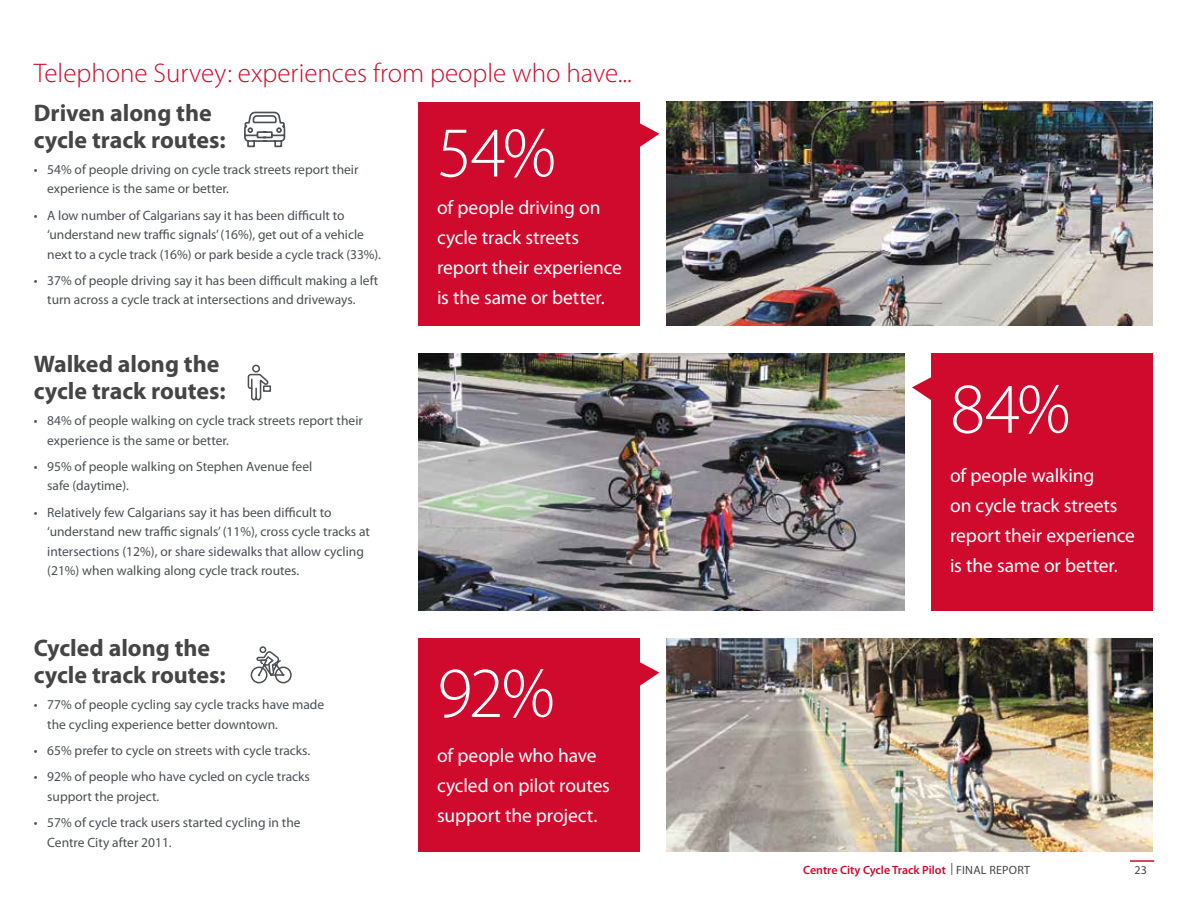
<style>
.page{position:relative;width:1188px;height:918px;background:#fff}
.page>*{position:absolute;margin:0;border:0;box-sizing:border-box;transform-origin:0 0}
.t1{font:300 72px "Myriad Pro";color:#fff}
.t2{font:300 27px "Myriad Pro";color:#d00a2c}
.t3{font:700 24px/27px "Myriad Pro";color:#454545}
.t4{font:19.5px/30px "Myriad Pro";letter-spacing:-.005em;color:#fff}
.t5{font:13.5px/19.5px "Myriad Pro";color:#4b4f54}
.t6{font:600 12px "Myriad Pro";color:#d00a2c}
.t7{font:12px "Myriad Pro";color:#454545}
.s1{font-weight:400;color:#454545}
</style>
<div class="page">
<hr style="left:1130px;top:860px;width:24px;height:2px;background:#d00a2c">
<img style="left:667px;top:638px;width:486px;height:214px">
<div style="left:418px;top:638px;width:222px;height:214px;background:#d00a2c"></div>
<div style="left:932px;top:353px;width:221px;height:257px;background:#d00a2c"></div>
<img style="left:418px;top:353px;width:486px;height:257px">
<img style="left:667px;top:101px;width:486px;height:225px">
<div style="left:418px;top:103px;width:222px;height:223px;background:#d00a2c"></div>
<svg style="left:640px;top:123px;width:19px;height:24px"></svg>
<svg style="left:640px;top:662px;width:19px;height:24px"></svg>
<svg style="left:912px;top:376px;width:20px;height:25px"></svg>
<svg style="left:247px;top:364px;width:22px;height:36px"></svg>
<div style="left:263px;top:385px;width:8px;height:7px;border:2px solid #4b4f54"></div>
<svg style="left:244px;top:111px;width:42px;height:37px"></svg>
<div style="left:275px;top:667px;width:17px;height:16px;border:2px solid #4b4f54;border-radius:50%"></div>
<div style="left:251px;top:667px;width:17px;height:16px;border:2px solid #4b4f54;border-radius:50%"></div>
<svg style="left:256px;top:646px;width:30px;height:31px"></svg>
<h2 class="t2" style="left:34px;top:57px;width:600px">Telephone Survey: experiences from people who have...</h2>
<h3 class="t3" style="left:34px;top:98px;width:194px">Driven along the cycle track routes:</h3>
<p class="t5" style="left:47px;top:159px;width:313px;text-indent:-14px">• 54% of people driving on cycle track streets report their experience is the same or better.</p>
<p class="t5" style="left:47px;top:205px;width:335px;text-indent:-14px">• A low number of Calgarians say it has been difficult to ‘understand new traffic signals’ (16%), get out of a vehicle next to a cycle track (16%) or park beside a cycle track (33%).</p>
<p class="t5" style="left:47px;top:270px;width:333px;text-indent:-14px">• 37% of people driving say it has been difficult making a left turn across a cycle track at intersections and driveways.</p>
<h3 class="t3" style="left:34px;top:349px;width:194px">Walked along the cycle track routes:</h3>
<p class="t5" style="left:47px;top:411px;width:317px;text-indent:-14px">• 84% of people walking on cycle track streets report their experience is the same or better.</p>
<p class="t5" style="left:47px;top:456px;width:267px;text-indent:-14px">• 95% of people walking on Stephen Avenue feel safe (daytime).</p>
<p class="t5" style="left:47px;top:502px;width:324px;text-indent:-14px">• Relatively few Calgarians say it has been difficult to ‘understand new traffic signals’ (11%), cross cycle tracks at intersections (12%), or share sidewalks that allow cycling (21%) when walking along cycle track routes.</p>
<h3 class="t3" style="left:34px;top:634px;width:194px">Cycled along the cycle track routes:</h3>
<p class="t5" style="left:47px;top:695px;width:279px;text-indent:-14px">• 77% of people cycling say cycle tracks have made the cycling experience better downtown.</p>
<p class="t5" style="left:34px;top:741px;width:278px">• 65% prefer to cycle on streets with cycle tracks.</p>
<p class="t5" style="left:47px;top:767px;width:264px;text-indent:-14px">• 92% of people who have cycled on cycle tracks support the project.</p>
<p class="t5" style="left:47px;top:813px;width:255px;text-indent:-14px">• 57% of cycle track users started cycling in the<br>Centre City after 2011.</p>
<h1 class="t1" style="left:437px;top:109px;width:120px">54%</h1>
<h3 class="t4" style="left:437px;top:192px;width:186px">of people driving on cycle track streets report their experience is the same or better.</h3>
<h1 class="t1" style="left:437px;top:650px;width:119px">92%</h1>
<h3 class="t4" style="left:437px;top:740px;width:174px">of people who have cycled on pilot routes support the project.</h3>
<h1 class="t1" style="left:950px;top:365px;width:122px">84%</h1>
<h3 class="t4" style="left:950px;top:460px;width:186px">of people walking<br>on cycle track streets report their experience is the same or better.</h3>
<p class="t6" style="left:803px;top:862px;width:228px">Centre City Cycle Track Pilot <span class="s1">| FINAL REPORT</span></p>
<p class="t7" style="left:1135px;top:862px;width:14px">23</p>
</div>
